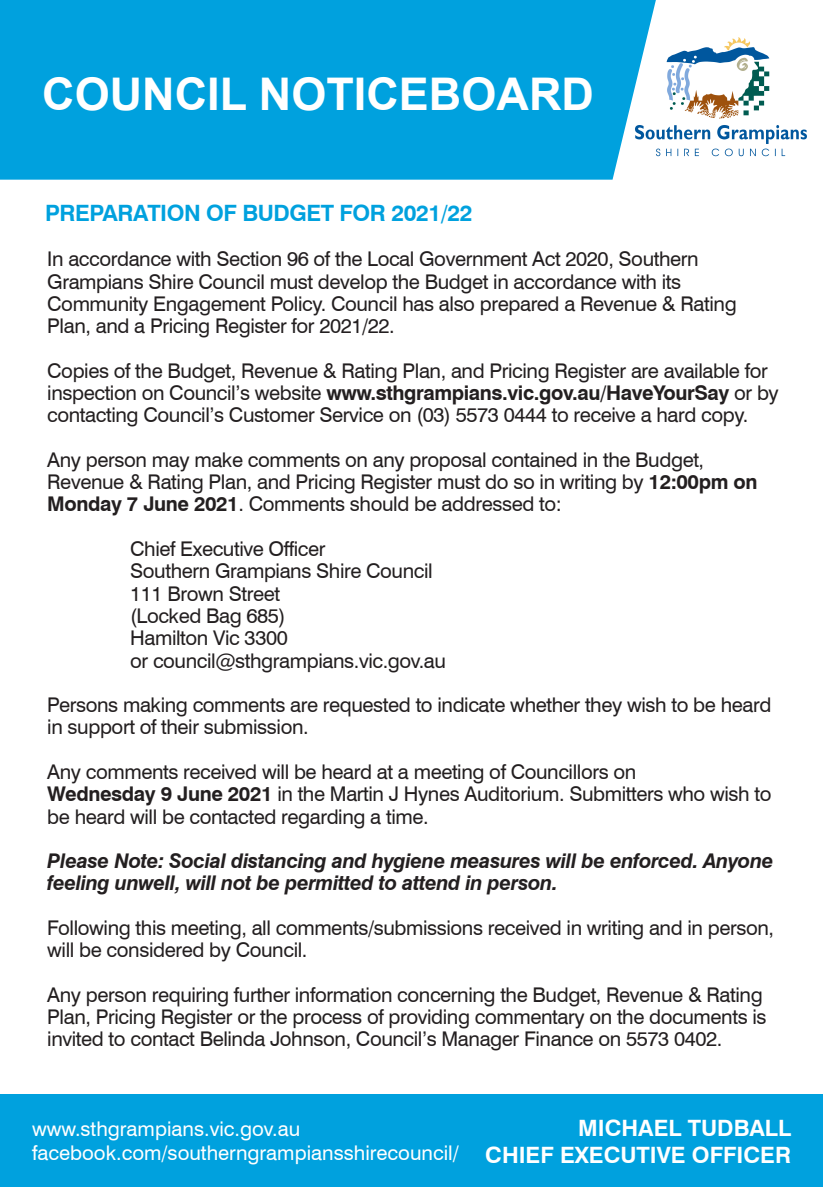
<style>
.page{position:relative;width:823px;height:1187px;background:#fff}
.page>*{position:absolute;margin:0;border:0;box-sizing:border-box;transform-origin:0 0}
.t1{font:700 45px "Arial";color:#fff}
.t2{font:700 22.5px "Swiss 721 BT";color:#fff}
.t3{font:700 22.5px "Swiss 721 BT";letter-spacing:-.02em;color:#00a1de}
.t4{font:20.25px/22.3px "Swiss 721 BT";letter-spacing:-.02em;color:#231f20}
.t5{font:italic 700 20.25px/22.3px "Swiss 721 BT";letter-spacing:-.02em;color:#231f20}
.t6{font:20.25px "Swiss 721 BT";color:#fff}
.s1{font-weight:700}
</style>
<div class="page">
<img style="left:656px;top:37px;width:151px;height:120px">
<div style="left:0;top:0;width:656px;height:180px;background:#00a1de"></div>
<div style="left:0;top:1094px;width:823px;height:92px;background:#00a1de"></div>
<p class="t1" style="left:42px;top:63px;width:553px">COUNCIL NOTICEBOARD</p>
<p class="t3" style="left:45px;top:200px;width:429px">PREPARATION OF BUDGET FOR 2021/22</p>
<p class="t4" style="left:47px;top:248px;width:691px">In accordance with Section 96 of the Local Government Act 2020, Southern Grampians Shire Council must develop the Budget in accordance with its Community Engagement Policy. Council has also prepared a Revenue &amp; Rating Plan, and a Pricing Register for 2021/22.</p>
<p class="t4" style="left:47px;top:359px;width:733px">Copies of the Budget, Revenue &amp; Rating Plan, and Pricing Register are available for inspection on Council’s website <span class="s1">www.sthgrampians.vic.gov.au/HaveYourSay</span> or by contacting Council’s Customer Service on (03) 5573 0444 to receive a hard copy.</p>
<p class="t4" style="left:47px;top:448px;width:711px">Any person may make comments on any proposal contained in the Budget,<br>Revenue &amp; Rating Plan, and Pricing Register must do so in writing by <span class="s1">12:00pm on<br>Monday 7 June 2021</span>. Comments should be addressed to:</p>
<p class="t4" style="left:130px;top:537px;width:197px">Chief Executive Officer</p>
<p class="t4" style="left:130px;top:560px;width:304px">Southern Grampians Shire Council</p>
<p class="t4" style="left:130px;top:582px;width:151px">111 Brown Street</p>
<p class="t4" style="left:130px;top:604px;width:157px">(Locked Bag 685)</p>
<p class="t4" style="left:130px;top:626px;width:159px">Hamilton Vic 3300</p>
<p class="t4" style="left:130px;top:649px;width:317px">or council@sthgrampians.vic.gov.au</p>
<p class="t4" style="left:47px;top:693px;width:725px">Persons making comments are requested to indicate whether they wish to be heard in support of their submission.</p>
<p class="t4" style="left:47px;top:760px;width:590px">Any comments received will be heard at a meeting of Councillors on</p>
<p class="t4" style="left:47px;top:782px;width:726px"><span class="s1">Wednesday 9 June 2021</span> in the Martin J Hynes Auditorium. Submitters who wish to be heard will be contacted regarding a time.</p>
<p class="t5" style="left:47px;top:849px;width:728px">Please Note: Social distancing and hygiene measures will be enforced. Anyone feeling unwell, will not be permitted to attend in person.</p>
<p class="t4" style="left:47px;top:916px;width:728px">Following this meeting, all comments/submissions received in writing and in person, will be considered by Council.</p>
<p class="t4" style="left:47px;top:983px;width:721px">Any person requiring further information concerning the Budget, Revenue &amp; Rating<br>Plan, Pricing Register or the process of providing commentary on the documents is invited to contact Belinda Johnson, Council’s Manager Finance on 5573 0402.</p>
<p class="t6" style="left:32px;top:1116px;width:270px">www.sthgrampians.vic.gov.au</p>
<p class="t6" style="left:32px;top:1140px;width:428px">facebook.com/southerngrampiansshirecouncil/</p>
<p class="t2" style="left:578px;top:1113px;width:214px">MICHAEL TUDBALL</p>
<p class="t2" style="left:485px;top:1140px;width:307px">CHIEF EXECUTIVE OFFICER</p>
</div>
